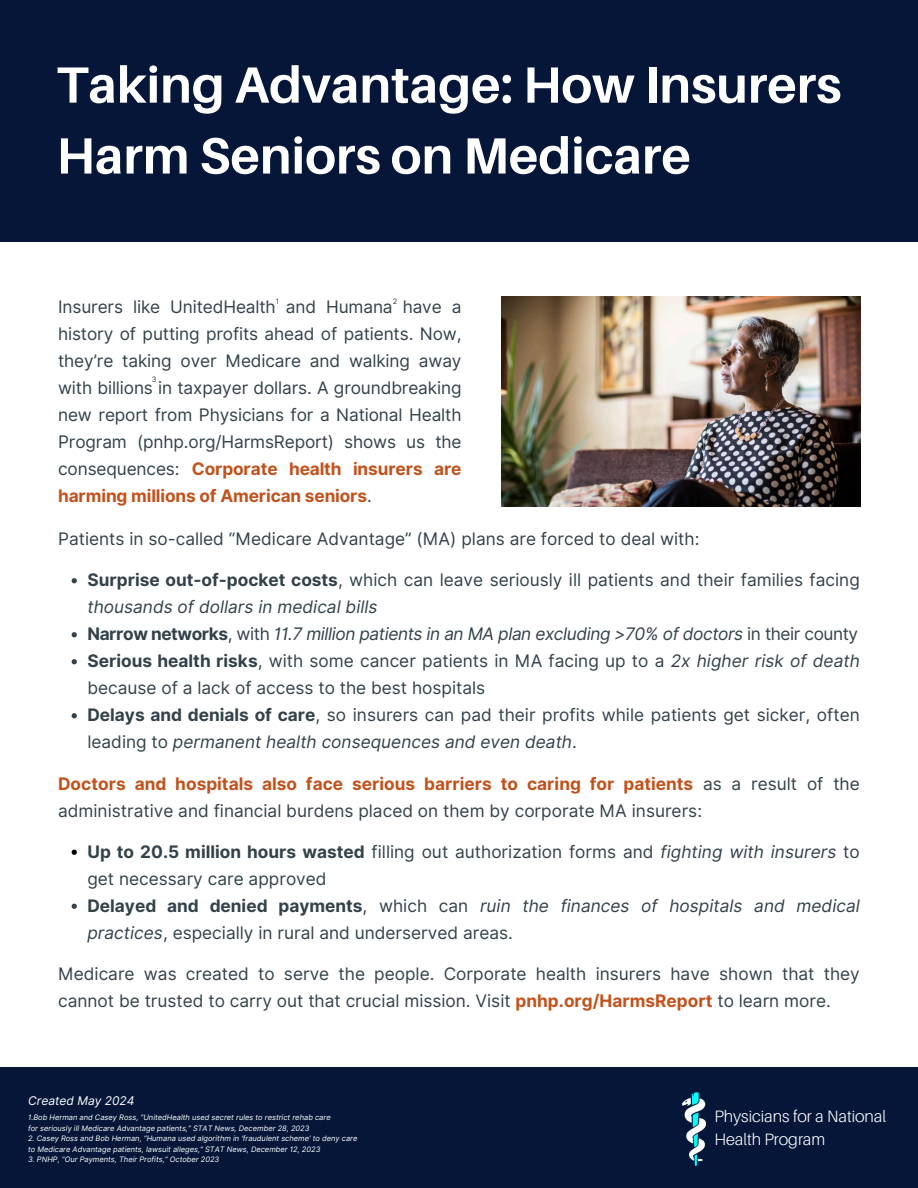
<style>
.page{position:relative;width:918px;height:1188px;background:#fff}
.page>*{position:absolute;margin:0;border:0;box-sizing:border-box;transform-origin:0 0}
.t1{font:700 51px/70.8px "Aileron";color:#fff}
.t2{font:17.25px/27px "Inter";color:#33424a}
.t3{font:italic 17.25px "Inter";letter-spacing:-.025em;color:#33424a}
.t4{font:300 16.5px/22.5px "Aileron";color:#fff}
.t5{font:italic 12px "Inter";color:#fff}
.t6{font:italic 7.5px "Inter";color:#fff}
.t7{font:7.5px "Inter";color:#33424a}
.s1{font-weight:700;color:#c2521c}
.s2{font-weight:700}
.s3{font-style:italic}
.s4{font-weight:700;font-style:normal}
.s5{font-style:normal}
</style>
<div class="page">
<div style="left:0;top:0;width:918px;height:241px;background:#051639"></div>
<svg style="left:72px;top:578px;width:5px;height:5px"></svg>
<svg style="left:72px;top:632px;width:5px;height:5px"></svg>
<svg style="left:72px;top:659px;width:5px;height:5px"></svg>
<svg style="left:72px;top:713px;width:5px;height:5px"></svg>
<svg style="left:72px;top:850px;width:5px;height:5px"></svg>
<svg style="left:72px;top:904px;width:5px;height:5px"></svg>
<div style="left:0;top:1067px;width:918px;height:121px;background:#051639"></div>
<img style="left:681px;top:1092px;width:25px;height:75px">
<img style="left:501px;top:297px;width:359px;height:209px">
<p class="t1" style="left:56px;top:48px;width:787px">Taking Advantage: How Insurers<br>Harm Seniors on Medicare</p>
<h3 class="t7" style="left:276px;top:297px;width:5px">1</h3>
<p class="t7" style="left:393px;top:297px;width:6px">2</p>
<p class="t2" style="left:58px;top:293px;width:405px;text-align:justify">Insurers like UnitedHealth and Humana have a history of putting profits ahead of patients. Now, they’re taking over Medicare and walking away with billions in taxpayer dollars. A groundbreaking new report from Physicians for a National Health Program (pnhp.org/HarmsReport) shows us the consequences: <span class="s1">Corporate health insurers are harming millions of American seniors</span>.</p>
<p class="t7" style="left:152px;top:375px;width:6px">3</p>
<h1 class="t2" style="left:58px;top:525px;width:643px">Patients in so-called “Medicare Advantage” (MA) plans are forced to deal with:</h1>
<h2 class="t2" style="left:87px;top:567px;width:774px"><span class="s2">Surprise out-of-pocket costs</span>, which can leave seriously ill patients and their families facing <span class="s3">thousands of dollars in medical bills</span></h2>
<p class="t3" style="left:87px;top:624px;width:772px"><span class="s4">Narrow networks</span><span class="s5">, with</span> 11.7 million patients in an MA plan excluding &gt;70% of doctors <span class="s5">in their county</span></p>
<p class="t2" style="left:87px;top:648px;width:774px"><span class="s2">Serious health risks</span>, with some cancer patients in MA facing up to a <span class="s3">2x higher risk of death </span>because of a lack of access to the best hospitals</p>
<p class="t2" style="left:87px;top:702px;width:774px"><span class="s2">Delays and denials of care</span>, so insurers can pad their profits while patients get sicker, often leading to <span class="s3">permanent health consequences and even death</span>.</p>
<p class="t2" style="left:58px;top:770px;width:803px"><span class="s1">Doctors and hospitals also face serious barriers to caring for patients</span> as a result of the administrative and financial burdens placed on them by corporate MA insurers:</p>
<h2 class="t2" style="left:87px;top:838px;width:774px"><span class="s2">Up to 20.5 million hours wasted</span> filling out authorization forms and <span class="s3">fighting with insurers</span> to get necessary care approved</h2>
<p class="t2" style="left:87px;top:892px;width:774px"><span class="s2">Delayed and denied payments</span>, which can <span class="s3">ruin the finances of hospitals and medical practices</span>, especially in rural and underserved areas.</p>
<p class="t2" style="left:58px;top:960px;width:803px">Medicare was created to serve the people. Corporate health insurers have shown that they cannot be trusted to carry out that crucial mission. Visit <span class="s1">pnhp.org/HarmsReport</span> to learn more.</p>
<h2 class="t5" style="left:28px;top:1093px;width:108px">Created May 2024</h2>
<p class="t6" style="left:28px;top:1113px;width:304px">1.Bob Herman and Casey Ross, “UnitedHealth used secret rules to restrict rehab care</p>
<p class="t6" style="left:28px;top:1123px;width:283px">for seriously ill Medicare Advantage patients,” STAT News, December 28, 2023</p>
<p class="t6" style="left:28px;top:1134px;width:331px">2. Casey Ross and Bob Herman, “Humana used algorithm in ‘fraudulent scheme’ to deny care</p>
<p class="t6" style="left:28px;top:1145px;width:294px">to Medicare Advantage patients, lawsuit alleges,” STAT News, December 12, 2023</p>
<h2 class="t6" style="left:28px;top:1155px;width:193px">3. PNHP, “Our Payments, Their Profits,” October 2023</h2>
<p class="t4" style="left:714px;top:1105px;width:173px">Physicians for a National<br>Health Program</p>
</div>
